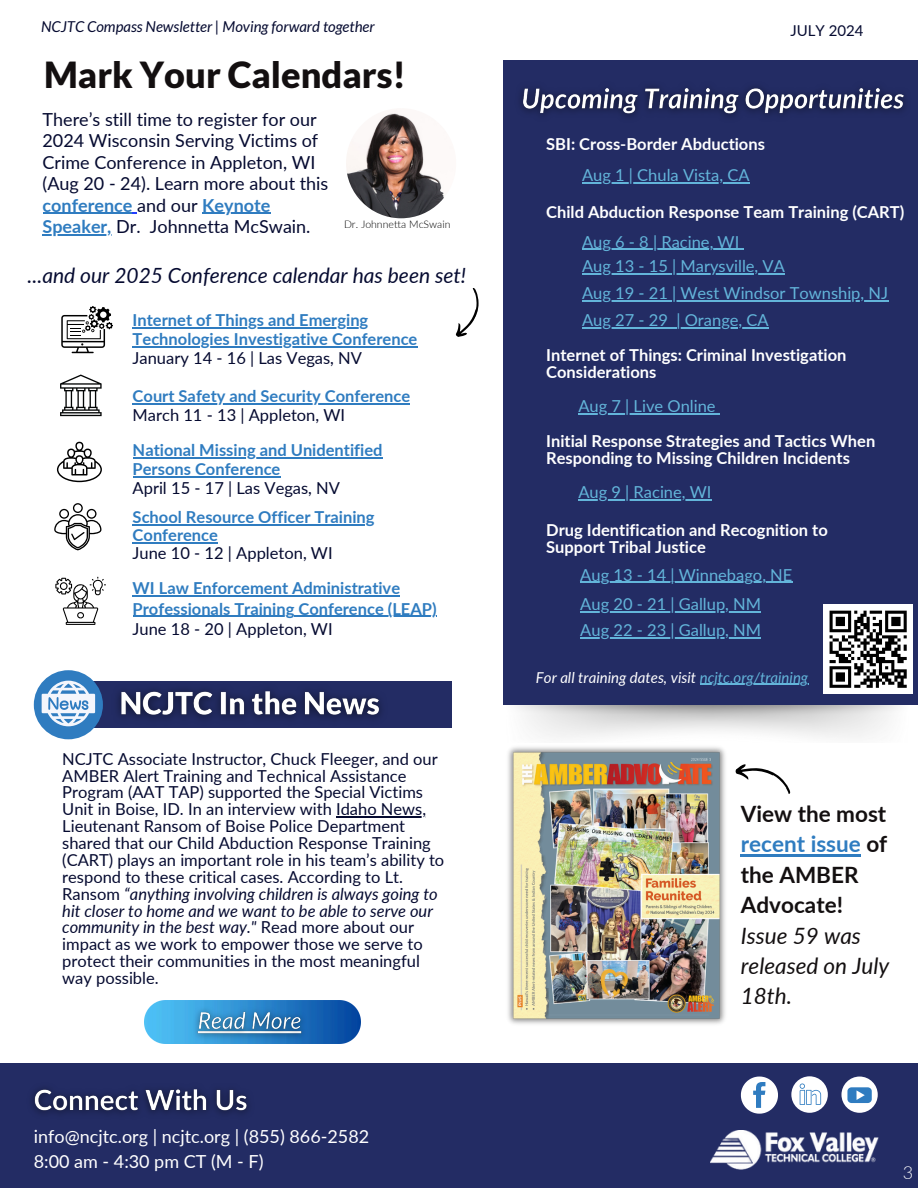
<style>
.page{position:relative;width:918px;height:1188px;background:#fff}
.page>*{position:absolute;margin:0;border:0;box-sizing:border-box;transform-origin:0 0}
.t1{font:900 36px "Lato";color:#130f10}
.t2{font:700 22.5px/30.3px "Lato";color:#130f10}
.t3{font:italic 21px "Lato";color:#050a30}
.t4{font:18px/21.3px "Lato";color:#050a30}
.t5{font:18px/24.8px "Lato";color:#fff}
.t6{font:300 18px "Lato";color:#fff}
.t7{font:16.5px/16.8px "Lato";color:#050a30}
.t8{font:700 16.5px/19.2px "Lato";color:#2f7cc0}
.t9{font:700 16.5px/16.8px "Lato";color:#fff}
.t10{font:16.5px "Lato";color:#63b5da}
.t11{font:italic 15px "Lato";color:#050a30}
.t12{font:italic 15px "Lato";color:#fff}
.t13{font:15px "Lato";color:#050a30}
.t14{font:300 10.5px "Lato";color:#000}
.s1{font-weight:700;color:#2f7cc0}
.s2{font-weight:400;color:#050a30}
.s3{font-style:italic}
.s4{color:#63b5da}
.s5{color:#2f7cc0}
.s6{font-weight:400;font-style:italic}
</style>
<div class="page">
<div style="left:504px;top:61px;width:414px;height:644px;background:#232c64"></div>
<div style="left:823px;top:604px;width:90px;height:90px;background:#fff"></div>
<svg style="left:830px;top:611px;width:77px;height:77px"></svg>
<div style="left:44px;top:682px;width:407px;height:46px;background:#232c64"></div>
<img style="left:346px;top:108px;width:110px;height:110px;border-radius:50%">
<svg style="left:61px;top:306px;width:52px;height:47px"></svg>
<svg style="left:60px;top:375px;width:42px;height:41px"></svg>
<svg style="left:57px;top:442px;width:45px;height:40px"></svg>
<svg style="left:55px;top:577px;width:51px;height:48px"></svg>
<svg style="left:54px;top:503px;width:47px;height:47px"></svg>
<hr style="left:133px;top:327px;width:235px;height:1px;background:#2f7cc0">
<hr style="left:133px;top:346px;width:199px;height:1px;background:#2f7cc0">
<hr style="left:332px;top:346px;width:85px;height:1px;background:#2f7cc0">
<hr style="left:133px;top:403px;width:277px;height:2px;background:#2f7cc0">
<hr style="left:133px;top:457px;width:250px;height:1px;background:#2f7cc0">
<hr style="left:133px;top:476px;width:147px;height:2px;background:#2f7cc0">
<hr style="left:133px;top:524px;width:242px;height:2px;background:#2f7cc0">
<hr style="left:133px;top:542px;width:85px;height:2px;background:#2f7cc0">
<hr style="left:133px;top:596px;width:267px;height:1px;background:#2f7cc0">
<hr style="left:133px;top:616px;width:161px;height:1px;background:#2f7cc0">
<hr style="left:298px;top:616px;width:139px;height:1px;background:#2f7cc0">
<div style="left:0;top:1063px;width:918px;height:125px;background:#232c64"></div>
<img style="left:711px;top:1130px;width:167px;height:40px">
<svg style="left:741px;top:1077px;width:37px;height:37px"></svg>
<svg style="left:455px;top:288px;width:24px;height:49px"></svg>
<svg style="left:791px;top:1076px;width:37px;height:37px"></svg>
<svg style="left:800px;top:1084px;width:21px;height:21px"></svg>
<div style="left:841px;top:1077px;width:37px;height:36px;background:#fff;border-radius:50%"></div>
<svg style="left:847px;top:1087px;width:25px;height:16px"></svg>
<div style="left:34px;top:670px;width:69px;height:69px;background:#2f7cc0;border-radius:50%"></div>
<svg style="left:42px;top:681px;width:53px;height:45px"></svg>
<img style="left:508px;top:739px;width:217px;height:285px">
<svg style="left:735px;top:764px;width:56px;height:30px"></svg>
<img style="left:145px;top:1001px;width:216px;height:43px">
<img style="left:32px;top:1088px;width:216px;height:26px">
<hr style="left:582px;top:249px;width:157px;height:1px;background:#63b5da">
<hr style="left:582px;top:327px;width:86px;height:1px;background:#63b5da">
<hr style="left:676px;top:327px;width:93px;height:1px;background:#63b5da">
<hr style="left:582px;top:273px;width:203px;height:1px;background:#63b5da">
<hr style="left:582px;top:300px;width:306px;height:1px;background:#63b5da">
<hr style="left:578px;top:499px;width:134px;height:1px;background:#63b5da">
<hr style="left:582px;top:182px;width:168px;height:1px;background:#63b5da">
<img style="left:520px;top:87px;width:385px;height:30px">
<hr style="left:700px;top:684px;width:108px;height:1px;background:#63b5da">
<hr style="left:741px;top:855px;width:120px;height:2px;background:#2f7cc0">
<img style="left:107px;top:681px;width:286px;height:38px">
<hr style="left:336px;top:816px;width:90px;height:2px;background:#050a30">
<hr style="left:43px;top:213px;width:90px;height:1px;background:#2f7cc0">
<hr style="left:202px;top:213px;width:69px;height:1px;background:#2f7cc0">
<hr style="left:43px;top:234px;width:69px;height:1px;background:#2f7cc0">
<hr style="left:578px;top:413px;width:138px;height:1px;background:#63b5da">
<hr style="left:580px;top:582px;width:212px;height:1px;background:#63b5da">
<hr style="left:580px;top:611px;width:181px;height:1px;background:#63b5da">
<hr style="left:580px;top:637px;width:181px;height:1px;background:#63b5da">
<img style="left:188px;top:1001px;width:124px;height:43px">
<p class="t11" style="left:41px;top:17px;width:335px">NCJTC Compass Newsletter | Moving forward together</p>
<p class="t13" style="left:790px;top:22px;width:75px">JULY 2024</p>
<h6 class="t1" style="left:44px;top:52px;width:363px">Mark Your Calendars!</h6>
<h6 class="t4" style="left:43px;top:108px;width:287px">There’s still time to register for our 2024 Wisconsin Serving Victims of Crime Conference in Appleton, WI (Aug 20 - 24). Learn more about this <span class="s1">conference</span> and our <span class="s1">Keynote</span></h6>
<h6 class="t4" style="left:43px;top:215px;width:270px"><span class="s1">Speaker,</span> Dr. Johnnetta McSwain.</h6>
<p class="t14" style="left:344px;top:217px;width:108px">Dr. Johnnetta McSwain</p>
<h6 class="t3" style="left:28px;top:262px;width:440px">...and our 2025 Conference calendar has been set!</h6>
<h1 class="t8" style="left:133px;top:310px;width:237px">Internet of Things and Emerging</h1>
<h6 class="t8" style="left:133px;top:329px;width:286px">Technologies Investigative Conference<br><span class="s2">January 14 - 16 | Las Vegas, NV</span></h6>
<p class="t8" style="left:133px;top:386px;width:279px">Court Safety and Security Conference<br><span class="s2">March 11 - 13 | Appleton, WI</span></p>
<p class="t8" style="left:133px;top:440px;width:251px">National Missing and Unidentified<br>Persons Conference<br><span class="s2">April 15 - 17 | Las Vegas, NV</span></p>
<h4 class="t8" style="left:133px;top:508px;width:244px;line-height:18px">School Resource Officer Training<br>Conference<br><span class="s2">June 10 - 12 | Appleton, WI</span></h4>
<p class="t8" style="left:133px;top:578px;width:269px">WI Law Enforcement Administrative</p>
<p class="t8" style="left:133px;top:599px;width:305px">Professionals Training Conference (LEAP)</p>
<p class="t7" style="left:133px;top:620px;width:202px">June 18 - 20 | Appleton, WI</p>
<h6 class="t7" style="left:62px;top:750px;width:377px">NCJTC Associate Instructor, Chuck Fleeger, and our AMBER Alert Training and Technical Assistance Program (AAT TAP) supported the Special Victims Unit in Boise, ID. In an interview with Idaho News,</h6>
<h5 class="t7" style="left:62px;top:817px;width:384px">Lieutenant Ransom of Boise Police Department shared that our Child Abduction Response Training (CART) plays an important role in his team’s ability to respond to these critical cases. According to Lt.<br>Ransom <span class="s3">“anything involving children is always going to hit closer to home and we want to be able to serve our community in the best way."</span> Read more about our impact as we work to empower those we serve to protect their communities in the most meaningful way possible.</h5>
<h5 class="t5" style="left:34px;top:1124px;width:337px">info@ncjtc.org | ncjtc.org | (855) 866-2582<br>8:00 am - 4:30 pm CT (M - F)</h5>
<h5 class="t9" style="left:546px;top:136px;width:220px">SBI: Cross-Border Abductions</h5>
<h6 class="t10" style="left:582px;top:165px;width:169px">Aug 1 | Chula Vista, CA</h6>
<p class="t9" style="left:546px;top:203px;width:360px">Child Abduction Response Team Training (CART)</p>
<h6 class="t10" style="left:582px;top:256px;width:204px">Aug 13 - 15 | Marysville, VA</h6>
<p class="t10" style="left:582px;top:283px;width:308px">Aug 19 - 21 | West Windsor Township, NJ</p>
<p class="t10" style="left:582px;top:231px;width:159px">Aug 6 - 8 | Racine, WI</p>
<h6 class="t10" style="left:582px;top:310px;width:87px">Aug 27 - 29</h6>
<h6 class="t10" style="left:676px;top:310px;width:94px">| Orange, CA</h6>
<h6 class="t9" style="left:546px;top:346px;width:302px">Internet of Things: Criminal Investigation<br>Considerations</h6>
<h6 class="t10" style="left:578px;top:396px;width:139px">Aug 7 | Live Online</h6>
<h6 class="t9" style="left:546px;top:432px;width:331px">Initial Response Strategies and Tactics When<br>Responding to Missing Children Incidents</h6>
<p class="t10" style="left:578px;top:482px;width:135px">Aug 9 | Racine, WI</p>
<h6 class="t9" style="left:546px;top:521px;width:283px">Drug Identification and Recognition to<br>Support Tribal Justice</h6>
<p class="t10" style="left:580px;top:565px;width:214px">Aug 13 - 14 | Winnebago, NE</p>
<p class="t10" style="left:580px;top:594px;width:182px">Aug 20 - 21 | Gallup, NM</p>
<p class="t10" style="left:580px;top:620px;width:182px">Aug 22 - 23 | Gallup, NM</p>
<h5 class="t12" style="left:536px;top:668px;width:274px">For all training dates, visit <span class="s4">ncjtc.org/training</span></h5>
<h6 class="t2" style="left:741px;top:798px;width:150px">View the most <span class="s5">recent issue</span> of the AMBER<br>Advocate!<br><span class="s6">Issue 59 was released on July<br>18th.</span></h6>
<h4 class="t6" style="left:903px;top:1161px;width:12px">3</h4>
</div>
